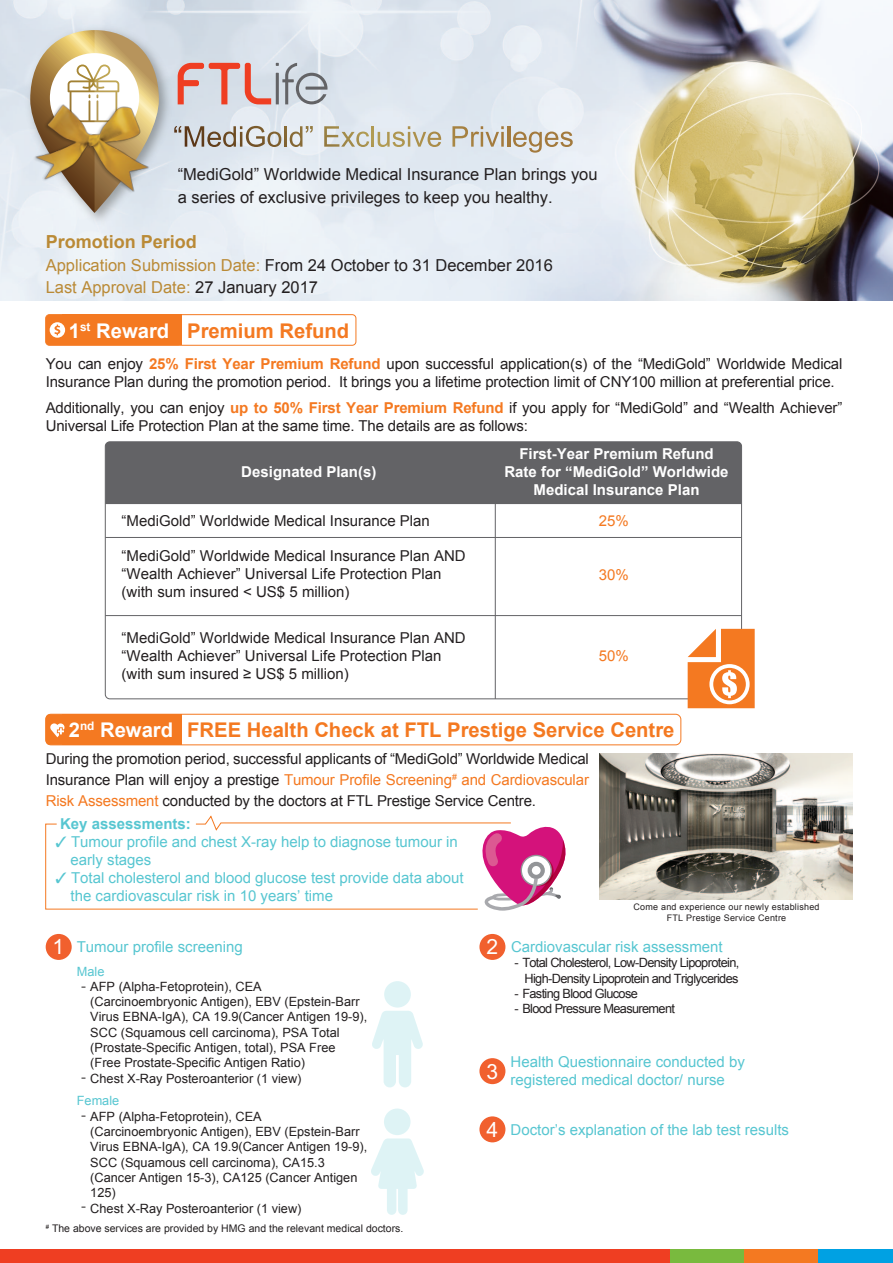
<style>
.page{position:relative;width:893px;height:1263px;background:#fff}
.page>*{position:absolute;margin:0;border:0;box-sizing:border-box;transform-origin:0 0}
.t1{font:700 21px "M Hei HK";color:#fff}
.t2{font:700 20.25px "Arial";color:#f47921}
.t3{font:700 20.25px "Arial";color:#fff}
.t4{font:700 18px "Arial";color:#ba8a36}
.t5{font:16.5px/22.5px "Arial";color:#231f20}
.t6{font:16.5px/22.5px "Arial";color:#ba8a36}
.t7{font:15px/18px "Arial";letter-spacing:-.01em;color:#231f20}
.t8{font:15px/18px "Arial";color:#57c6d1}
.t9{font:700 15px/18px "Arial";color:#fff;text-align:center}
.t10{font:700 15px "Arial";color:#57c6d1}
.t11{font:15px "Arial";color:#f47921}
.t12{font:300 15px "M Hei HK";color:#231f20}
.t13{font:12.75px/15.3px "Arial";color:#231f20}
.t14{font:12.75px/15.3px "Arial";letter-spacing:-.05em;color:#231f20;text-align:right}
.t15{font:12.75px "Arial";color:#57c6d1}
.t16{font:10.5px "Arial";color:#231f20}
.t17{font:9px/10.8px "Arial";letter-spacing:.025em;color:#231f20;text-align:center}
.s1{color:#231f20}
.s2{font-weight:700;color:#f47921}
.s3{color:#f47921}
.s4{font-family:"M Hei HK";font-weight:700;font-size:21px;color:#fff}
</style>
<div class="page">
<img style="left:0;top:0;width:893px;height:301px">
<img style="left:22px;top:22px;width:154px;height:208px">
<svg style="left:30px;top:30px;width:129px;height:183px"></svg>
<img style="left:23px;top:96px;width:138px;height:102px">
<hr style="left:495px;top:497px;width:1px;height:202px;background:#636366">
<hr style="left:105px;top:537px;width:637px;height:1px;background:#636366">
<hr style="left:105px;top:615px;width:637px;height:1px;background:#636366">
<div style="left:105px;top:442px;width:637px;height:62px;background:#636366"></div>
<svg style="left:688px;top:629px;width:67px;height:79px"></svg>
<svg style="left:372px;top:1011px;width:51px;height:76px"></svg>
<div style="left:384px;top:981px;width:27px;height:26px;background:#def3f5;border-radius:50%"></div>
<div style="left:384px;top:1108px;width:27px;height:27px;background:#def3f5;border-radius:50%"></div>
<svg style="left:371px;top:1138px;width:53px;height:77px"></svg>
<div style="left:46px;top:934px;width:26px;height:26px;background:#f1602e;border-radius:50%"></div>
<div style="left:479px;top:1116px;width:26px;height:26px;background:#f1602e;border-radius:50%"></div>
<div style="left:479px;top:1058px;width:26px;height:26px;background:#f1602e;border-radius:50%"></div>
<div style="left:479px;top:934px;width:26px;height:26px;background:#f1602e;border-radius:50%"></div>
<svg style="left:45px;top:815px;width:521px;height:96px"></svg>
<img style="left:600px;top:753px;width:252px;height:146px">
<div style="left:45px;top:714px;width:636px;height:31px;border:1px solid #f47921;border-radius:5px"></div>
<div style="left:46px;top:714px;width:136px;height:31px;background:#f47921;border-radius:4px"></div>
<div style="left:62px;top:714px;width:120px;height:31px;background:#f47921"></div>
<svg style="left:50px;top:723px;width:14px;height:14px"></svg>
<div style="left:670px;top:1249px;width:74px;height:14px;background:#79ba3e"></div>
<div style="left:744px;top:1249px;width:75px;height:14px;background:#f47921"></div>
<div style="left:819px;top:1249px;width:74px;height:14px;background:#00a1e3"></div>
<div style="left:0;top:1249px;width:670px;height:14px;background:#ef3e22"></div>
<svg style="left:178px;top:63px;width:149px;height:41px;background:#cfb4b6"></svg>
<svg style="left:174px;top:126px;width:107px;height:21px;background:#b8b3ac"></svg>
<hr style="left:284px;top:126px;width:3px;height:21px;background:#846633">
<svg style="left:290px;top:126px;width:23px;height:21px"></svg>
<svg style="left:324px;top:126px;width:45px;height:21px"></svg>
<hr style="left:371px;top:126px;width:3px;height:21px;background:#b09b52">
<svg style="left:378px;top:126px;width:63px;height:21px"></svg>
<svg style="left:452px;top:126px;width:52px;height:21px"></svg>
<hr style="left:507px;top:126px;width:3px;height:21px;background:#a37a3d">
<svg style="left:513px;top:132px;width:60px;height:21px"></svg>
<div style="left:45px;top:314px;width:311px;height:32px;border:1px solid #f47921;border-radius:4px"></div>
<div style="left:46px;top:315px;width:136px;height:30px;background:#f47921;border-radius:4px"></div>
<div style="left:62px;top:315px;width:120px;height:30px;background:#f47921"></div>
<svg style="left:50px;top:322px;width:15px;height:16px"></svg>
<p class="t5" style="left:178px;top:163px;width:421px">“MediGold” Worldwide Medical Insurance Plan brings you a series of exclusive privileges to keep you healthy.</p>
<p class="t4" style="left:46px;top:230px;width:153px">Promotion Period</p>
<p class="t6" style="left:46px;top:254px;width:509px">Application Submission Date: <span class="s1">From 24 October to 31 December 2016<br></span>Last Approval Date: <span class="s1">27 January 2017</span></p>
<h2 class="t3" style="left:69px;top:317px;width:102px">1<sup>st</sup> Reward</h2>
<h2 class="t2" style="left:187px;top:317px;width:164px">Premium Refund</h2>
<p class="t7" style="left:46px;top:355px;width:798px">You can enjoy <span class="s2">25% First Year Premium Refund</span> upon successful application(s) of the “MediGold” Worldwide Medical<br>Insurance Plan during the promotion period. It brings you a lifetime protection limit of CNY100 million at preferential price.</p>
<p class="t7" style="left:46px;top:399px;width:798px">Additionally, you can enjoy <span class="s2">up to 50% First Year Premium Refund</span> if you apply for “MediGold” and “Wealth Achiever”<br>Universal Life Protection Plan at the same time. The details are as follows:</p>
<p class="t9" style="left:241px;top:463px;width:137px">Designated Plan(s)</p>
<p class="t7" style="left:122px;top:512px;width:310px">“MediGold” Worldwide Medical Insurance Plan</p>
<p class="t7" style="left:122px;top:547px;width:346px">“MediGold” Worldwide Medical Insurance Plan AND “Wealth Achiever” Universal Life Protection Plan (with sum insured &lt; US$ 5 million)</p>
<p class="t7" style="left:122px;top:629px;width:346px">“MediGold” Worldwide Medical Insurance Plan AND “Wealth Achiever” Universal Life Protection Plan (with sum insured ≥ US$ 5 million)</p>
<p class="t9" style="left:504px;top:445px;width:226px">First-Year Premium Refund<br>Rate for “MediGold” Worldwide<br>Medical Insurance Plan</p>
<p class="t11" style="left:599px;top:512px;width:32px">25%</p>
<p class="t11" style="left:599px;top:567px;width:32px">30%</p>
<p class="t11" style="left:599px;top:648px;width:32px">50%</p>
<h2 class="t3" style="left:69px;top:717px;width:106px">2<sup>nd</sup> Reward</h2>
<h2 class="t2" style="left:187px;top:717px;width:489px">FREE Health Check at FTL Prestige Service Centre</h2>
<p class="t7" style="left:46px;top:748px;width:545px;line-height:21px;text-align:justify">During the promotion period, successful applicants of “MediGold” Worldwide Medical Insurance Plan will enjoy a prestige <span class="s3">Tumour Profile Screening</span><sup>#</sup> <span class="s3">and Cardiovascular Risk Assessment</span> conducted by the doctors at FTL Prestige Service Centre.</p>
<p class="t10" style="left:60px;top:813px;width:132px">Key assessments:</p>
<p class="t8" style="left:70px;top:832px;width:389px;text-indent:-15px">✓ Tumour profile and chest X-ray help to diagnose tumour in early stages</p>
<p class="t8" style="left:70px;top:868px;width:395px;text-indent:-15px">✓ Total cholesterol and blood glucose test provide data about the cardiovascular risk in 10 years’ time</p>
<p class="t17" style="left:633px;top:901px;width:188px">Come and experience our newly established<br>FTL Prestige Service Centre</p>
<p class="t8" style="left:53px;top:938px;width:192px"><span class="s4">1</span> Tumour profile screening</p>
<p class="t15" style="left:77px;top:964px;width:29px">Male</p>
<p class="t13" style="left:90px;top:979px;width:279px">AFP (Alpha-Fetoprotein), CEA (Carcinoembryonic Antigen), EBV (Epstein-Barr Virus EBNA-IgA), CA 19.9(Cancer Antigen 19-9), SCC (Squamous cell carcinoma), PSA Total (Prostate-Specific Antigen, total), PSA Free (Free Prostate-Specific Antigen Ratio)<br>Chest X-Ray Posteroanterior (1 view)</p>
<p class="t15" style="left:77px;top:1094px;width:44px">Female</p>
<p class="t13" style="left:90px;top:1108px;width:279px">AFP (Alpha-Fetoprotein), CEA (Carcinoembryonic Antigen), EBV (Epstein-Barr Virus EBNA-IgA), CA 19.9(Cancer Antigen 19-9), SCC (Squamous cell carcinoma), CA15.3 (Cancer Antigen 15-3), CA125 (Cancer Antigen 125)<br>Chest X-Ray Posteroanterior (1 view)</p>
<p class="t12" style="left:81px;top:978px;width:6px">-</p>
<p class="t12" style="left:81px;top:1069px;width:6px">-</p>
<p class="t12" style="left:81px;top:1107px;width:6px">-</p>
<p class="t12" style="left:81px;top:1198px;width:6px">-</p>
<p class="t16" style="left:46px;top:1223px;width:359px"><sup>#</sup> The above services are provided by HMG and the relevant medical doctors.</p>
<p class="t8" style="left:486px;top:938px;width:238px"><span class="s4">2</span> Cardiovascular risk assessment</p>
<p class="t14" style="left:515px;top:955px;width:226px">- Total Cholesterol, Low-Density Lipoprotein,<br>High-Density Lipoprotein and Triglycerides</p>
<p class="t14" style="left:515px;top:986px;width:125px">- Fasting Blood Glucose</p>
<p class="t14" style="left:515px;top:1001px;width:162px">- Blood Pressure Measurement</p>
<h1 class="t1" style="left:486px;top:1055px;width:13px">3</h1>
<p class="t8" style="left:511px;top:1053px;width:236px">Health Questionnaire conducted by registered medical doctor/ nurse</p>
<p class="t8" style="left:486px;top:1120px;width:304px"><span class="s4">4</span> Doctor’s explanation of the lab test results</p>
</div>
